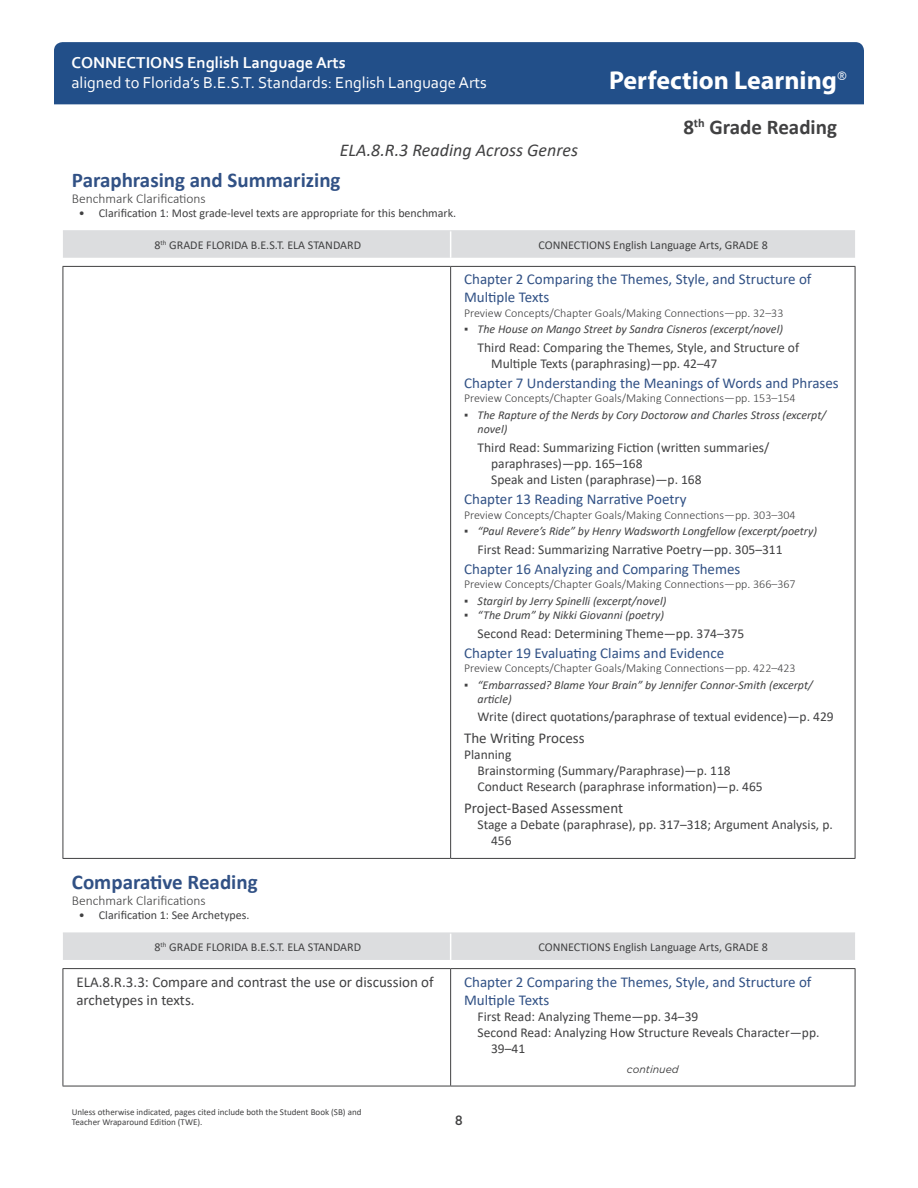
<style>
.page{position:relative;width:918px;height:1188px;background:#fff}
.page>*{position:absolute;margin:0;border:0;box-sizing:border-box;transform-origin:0 0}
.t1{font:700 25.95px "Myriad Pro";color:#fff}
.Perfection_Subsectio{font:700 21px "Calibri";color:#315185}
.t2{font:700 21px "Calibri";color:#414142}
.t3{font:italic 18px "Calibri";color:#414142}
.t4{font:16.5px "Corbel";color:#fff}
.t5{font:700 16.5px "Corbel";color:#fff}
.FL_BEST_Citations_Ch{font:15px/18px "Calibri";color:#315185}
.FL_BEST_Standard{font:15px/18px "Calibri";color:#414142}
.L_BEST_Citations_Hea{font:15px "Calibri";color:#414142}
.FL_BEST_Citations_1s{font:13.5px/16.2px "Calibri";color:#414142}
.BenchClar_head{font:300 13.5px "Calibri";color:#414142}
.FL_BEST_Citations_2n{font:13.5px "Calibri";color:#414142}
.FL_BEST_Citations{font:13.5px "Calibri";color:#414142}
.t6{font:500 13.5px "Gotham Narrow";color:#414142}
.t7{font:italic 12px/14.4px "Calibri";color:#414142}
.Chapter_intro{font:300 12px "Calibri";color:#414142}
.Calibri_Table_header{font:12px "Calibri";color:#414142}
.CONTINUED{font:italic 10.5px "Gotham";color:#414142}
.t8{font:9px/10.8px "Calibri";color:#414142}
.s1{font-style:normal}
</style>
<div class="page">
<div style="left:54px;top:42px;width:810px;height:62px;background:#224f89"></div>
<div style="left:63px;top:231px;width:792px;height:27px;background:#dcdddf"></div>
<hr style="left:63px;top:266px;width:388px;height:1px;background:#414142">
<hr style="left:451px;top:266px;width:404px;height:1px;background:#414142">
<hr style="left:63px;top:230px;width:388px;height:1px;background:#dcdddf">
<hr style="left:451px;top:230px;width:404px;height:1px;background:#dcdddf">
<hr style="left:63px;top:267px;width:1px;height:591px;background:#414142">
<hr style="left:450px;top:267px;width:1px;height:591px;background:#414142">
<hr style="left:855px;top:267px;width:1px;height:591px;background:#414142">
<hr style="left:63px;top:858px;width:388px;height:1px;background:#414142">
<hr style="left:451px;top:858px;width:404px;height:1px;background:#414142">
<div style="left:63px;top:934px;width:792px;height:26px;background:#dcdddf"></div>
<hr style="left:63px;top:969px;width:1px;height:117px;background:#414142">
<hr style="left:63px;top:968px;width:388px;height:1px;background:#414142">
<hr style="left:451px;top:968px;width:404px;height:1px;background:#414142">
<hr style="left:450px;top:969px;width:1px;height:117px;background:#414142">
<hr style="left:855px;top:969px;width:1px;height:117px;background:#414142">
<hr style="left:63px;top:1086px;width:388px;height:1px;background:#414142">
<hr style="left:451px;top:1086px;width:404px;height:1px;background:#414142">
<hr style="left:63px;top:933px;width:388px;height:1px;background:#dcdddf">
<hr style="left:451px;top:933px;width:404px;height:1px;background:#dcdddf">
<p class="t5" style="left:71px;top:52px;width:276px">CONNECTIONS English Language Arts</p>
<p class="t4" style="left:71px;top:72px;width:417px">aligned to Florida’s B.E.S.T. Standards: English Language Arts</p>
<h3 class="t3" style="left:340px;top:138px;width:240px">ELA.8.R.3 Reading Across Genres</h3>
<h1 class="t1" style="left:609px;top:63px;width:239px">Perfection Learning<sup>®</sup></h1>
<h2 class="t2" style="left:683px;top:113px;width:155px">8<sup>th</sup> Grade Reading</h2>
<p class="Perfection_Subsectio" style="left:72px;top:165px;width:270px">Paraphrasing and Summarizing</p>
<p class="BenchClar_head" style="left:72px;top:190px;width:135px">Benchmark Clarifications</p>
<p class="Calibri_Table_header" style="left:79px;top:205px;width:379px">• Clarification 1: Most grade-level texts are appropriate for this benchmark.</p>
<p class="Calibri_Table_header" style="left:154px;top:237px;width:208px">8<sup>th</sup> GRADE FLORIDA B.E.S.T. ELA STANDARD</p>
<p class="Calibri_Table_header" style="left:539px;top:237px;width:231px">CONNECTIONS English Language Arts, GRADE 8</p>
<p class="FL_BEST_Citations_Ch" style="left:464px;top:270px;width:349px">Chapter 2 Comparing the Themes, Style, and Structure of<br>Multiple Texts</p>
<p class="Chapter_intro" style="left:464px;top:305px;width:321px">Preview Concepts/Chapter Goals/Making Connections—pp. 32–33</p>
<p class="t7" style="left:464px;top:322px;width:320px"><span class="s1">▪</span> The House on Mango Street by Sandra Cisneros (excerpt/novel)</p>
<p class="FL_BEST_Citations_1s" style="left:491px;top:339px;width:310px;text-indent:-14px">Third Read: Comparing the Themes, Style, and Structure of<br>Multiple Texts (paraphrasing)—pp. 42–47</p>
<p class="FL_BEST_Citations_Ch" style="left:464px;top:374px;width:376px">Chapter 7 Understanding the Meanings of Words and Phrases</p>
<p class="Chapter_intro" style="left:464px;top:391px;width:333px">Preview Concepts/Chapter Goals/Making Connections—pp. 153–154</p>
<p class="t7" style="left:478px;top:407px;width:350px;text-indent:-14px"><span class="s1">▪</span> The Rapture of the Nerds by Cory Doctorow and Charles Stross (excerpt/ novel)</p>
<p class="FL_BEST_Citations_1s" style="left:491px;top:439px;width:280px;text-indent:-14px">Third Read: Summarizing Fiction (written summaries/ paraphrases)—pp. 165–168</p>
<p class="FL_BEST_Citations_2n" style="left:491px;top:470px;width:212px">Speak and Listen (paraphrase)—p. 168</p>
<p class="FL_BEST_Citations_Ch" style="left:464px;top:490px;width:224px">Chapter 13 Reading Narrative Poetry</p>
<p class="Chapter_intro" style="left:464px;top:507px;width:333px">Preview Concepts/Chapter Goals/Making Connections—pp. 303–304</p>
<p class="t7" style="left:464px;top:524px;width:354px"><span class="s1">▪</span> “Paul Revere’s Ride” by Henry Wadsworth Longfellow (excerpt/poetry)</p>
<p class="FL_BEST_Citations_1s" style="left:478px;top:541px;width:307px">First Read: Summarizing Narrative Poetry—pp. 305–311</p>
<p class="FL_BEST_Citations_Ch" style="left:464px;top:559px;width:278px">Chapter 16 Analyzing and Comparing Themes</p>
<p class="Chapter_intro" style="left:464px;top:577px;width:333px">Preview Concepts/Chapter Goals/Making Connections—pp. 366–367</p>
<p class="t7" style="left:464px;top:593px;width:204px"><span class="s1">▪</span> Stargirl by Jerry Spinelli (excerpt/novel)</p>
<p class="t7" style="left:464px;top:607px;width:202px"><span class="s1">▪</span> “The Drum” by Nikki Giovanni (poetry)</p>
<p class="FL_BEST_Citations_1s" style="left:478px;top:625px;width:268px">Second Read: Determining Theme—pp. 374–375</p>
<p class="FL_BEST_Citations_Ch" style="left:464px;top:643px;width:262px">Chapter 19 Evaluating Claims and Evidence</p>
<p class="Chapter_intro" style="left:464px;top:661px;width:333px">Preview Concepts/Chapter Goals/Making Connections—pp. 422–423</p>
<p class="t7" style="left:478px;top:677px;width:337px;text-indent:-14px"><span class="s1">▪</span> “Embarrassed? Blame Your Brain” by Jennifer Connor-Smith (excerpt/ article)</p>
<p class="FL_BEST_Citations_1s" style="left:478px;top:709px;width:358px">Write (direct quotations/paraphrase of textual evidence)—p. 429</p>
<p class="L_BEST_Citations_Hea" style="left:464px;top:727px;width:122px">The Writing Process</p>
<p class="FL_BEST_Citations" style="left:464px;top:745px;width:49px">Planning</p>
<p class="FL_BEST_Citations_1s" style="left:478px;top:762px;width:255px">Brainstorming (Summary/Paraphrase)—p. 118</p>
<p class="FL_BEST_Citations_1s" style="left:478px;top:778px;width:287px">Conduct Research (paraphrase information)—p. 465</p>
<p class="L_BEST_Citations_Hea" style="left:464px;top:797px;width:160px">Project-Based Assessment</p>
<p class="FL_BEST_Citations_1s" style="left:491px;top:816px;width:343px;text-indent:-14px">Stage a Debate (paraphrase), pp. 317–318; Argument Analysis, p.<br>456</p>
<p class="Perfection_Subsectio" style="left:72px;top:867px;width:187px">Comparative Reading</p>
<p class="BenchClar_head" style="left:72px;top:892px;width:135px">Benchmark Clarifications</p>
<p class="Calibri_Table_header" style="left:79px;top:907px;width:172px">• Clarification 1: See Archetypes.</p>
<p class="Calibri_Table_header" style="left:154px;top:939px;width:208px">8<sup>th</sup> GRADE FLORIDA B.E.S.T. ELA STANDARD</p>
<p class="Calibri_Table_header" style="left:539px;top:939px;width:231px">CONNECTIONS English Language Arts, GRADE 8</p>
<p class="FL_BEST_Standard" style="left:76px;top:972px;width:359px">ELA.8.R.3.3: Compare and contrast the use or discussion of archetypes in texts.</p>
<p class="FL_BEST_Citations_Ch" style="left:464px;top:972px;width:349px">Chapter 2 Comparing the Themes, Style, and Structure of<br>Multiple Texts</p>
<p class="FL_BEST_Citations_1s" style="left:478px;top:1008px;width:222px">First Read: Analyzing Theme—pp. 34–39</p>
<p class="FL_BEST_Citations_1s" style="left:491px;top:1024px;width:330px;text-indent:-14px">Second Read: Analyzing How Structure Reveals Character—pp.<br>39–41</p>
<p class="CONTINUED" style="left:627px;top:1062px;width:53px">continued</p>
<p class="t8" style="left:72px;top:1106px;width:291px">Unless otherwise indicated, pages cited include both the Student Book (SB) and<br>Teacher Wraparound Edition (TWE).</p>
<p class="t6" style="left:455px;top:1112px;width:9px">8</p>
</div>
